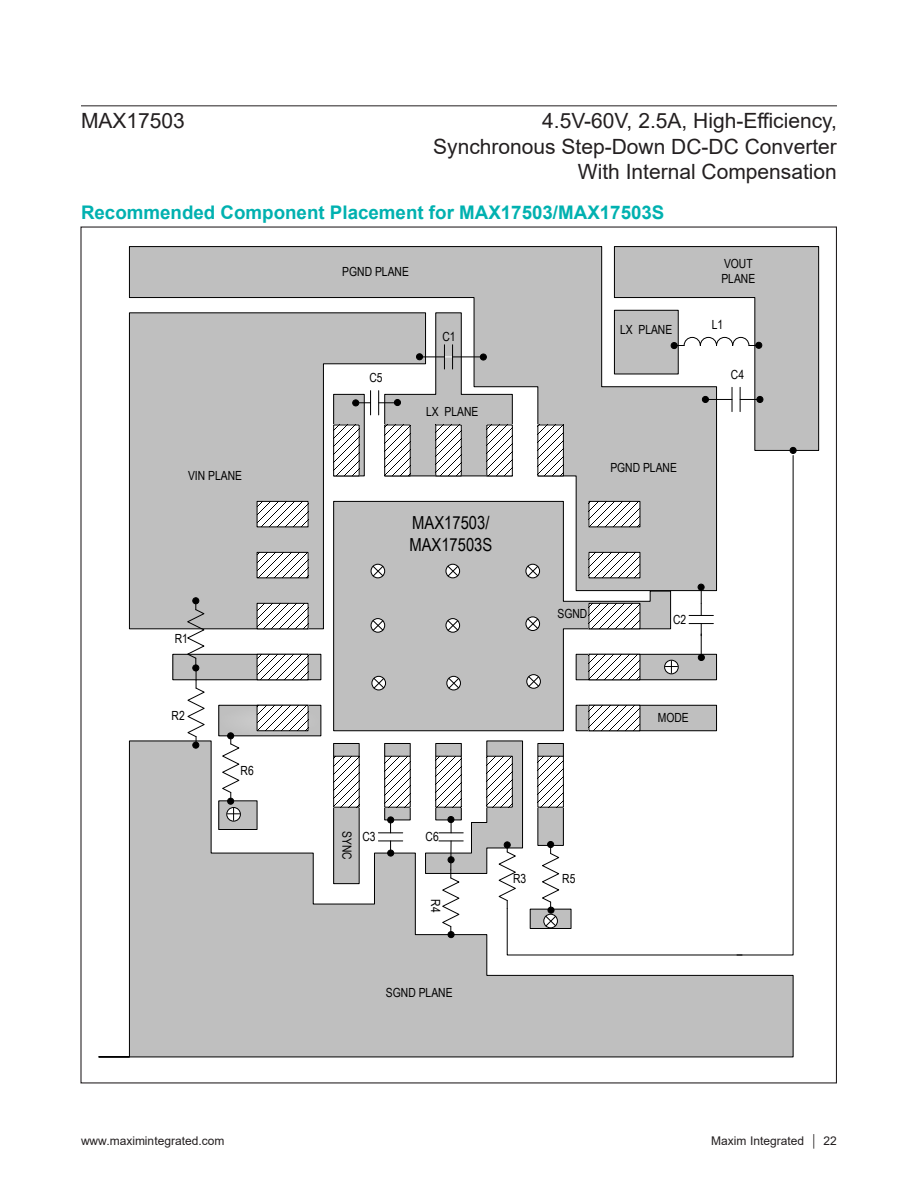
<style>
.page{position:relative;width:918px;height:1188px;background:#fff}
.page>*{position:absolute;margin:0;border:0;box-sizing:border-box;transform-origin:0 0}
.t1{font:21px/25.2px "Arial";color:#231f20;text-align:right}
.H1{font:700 18.75px "Arial";color:#00b1b0}
.t2{font:18px/21.6px "Arial Narrow";color:#000}
.t3{font:12.6px/15.1px "Arial Narrow";color:#000}
.t4{font:12px "Arial";color:#231f20}
</style>
<div class="page">
<svg style="left:98px;top:740px;width:696px;height:318px"></svg>
<div style="left:129px;top:246px;width:224px;height:52px;background:#bfbfbf"></div>
<svg style="left:129px;top:312px;width:224px;height:318px;background:#c0c0c0"></svg>
<div style="left:219px;top:801px;width:38px;height:29px;background:#bfbfbf"></div>
<div style="left:218px;top:800px;width:40px;height:30px;border:1px solid #000"></div>
<div style="left:334px;top:743px;width:25px;height:141px;background:#bfbfbf"></div>
<div style="left:333px;top:743px;width:27px;height:141px;border:1px solid #000"></div>
<svg style="left:333px;top:501px;width:20px;height:231px;background:#b4b4b4"></svg>
<div style="left:334px;top:394px;width:30px;height:82px;background:#bfbfbf"></div>
<div style="left:333px;top:394px;width:32px;height:82px;border:1px solid #000"></div>
<div style="left:173px;top:654px;width:148px;height:26px;background:#bfbfbf"></div>
<div style="left:172px;top:654px;width:149px;height:26px;border:1px solid #000"></div>
<div style="left:219px;top:705px;width:102px;height:31px;background:#c1c1c1"></div>
<div style="left:218px;top:705px;width:103px;height:31px;border:1px solid #000"></div>
<div style="left:257px;top:501px;width:51px;height:26px;background:linear-gradient(to right,#fff,#fff)"></div>
<div style="left:257px;top:501px;width:52px;height:26px;border:1px solid #000"></div>
<svg style="left:259px;top:554px;width:48px;height:22px"></svg>
<div style="left:257px;top:552px;width:52px;height:26px;border:1px solid #000"></div>
<div style="left:257px;top:603px;width:51px;height:26px;background:linear-gradient(to right,#fff,#fff)"></div>
<div style="left:257px;top:603px;width:52px;height:26px;border:1px solid #000"></div>
<svg style="left:259px;top:656px;width:48px;height:22px"></svg>
<div style="left:257px;top:654px;width:52px;height:26px;border:1px solid #000"></div>
<div style="left:257px;top:705px;width:51px;height:26px;background:linear-gradient(to right,#fff,#fff)"></div>
<div style="left:257px;top:705px;width:52px;height:26px;border:1px solid #000"></div>
<svg style="left:335px;top:427px;width:18px;height:47px"></svg>
<div style="left:333px;top:425px;width:27px;height:51px;border:1px solid #000"></div>
<div style="left:334px;top:756px;width:25px;height:51px;background:linear-gradient(to bottom,#fff,#fff)"></div>
<div style="left:333px;top:756px;width:27px;height:52px;border:1px solid #000"></div>
<div style="left:227px;top:732px;width:7px;height:7px;border:1px solid #000;border-radius:50%"></div>
<div style="left:352px;top:399px;width:7px;height:7px;border:1px solid #000;border-radius:50%"></div>
<div style="left:192px;top:597px;width:7px;height:7px;border:1px solid #000;border-radius:50%"></div>
<svg style="left:186px;top:598px;width:20px;height:150px"></svg>
<div style="left:192px;top:742px;width:7px;height:7px;border:1px solid #000;border-radius:50%"></div>
<div style="left:226px;top:807px;width:15px;height:15px;border:1px solid #000;border-radius:50%"></div>
<svg style="left:221px;top:733px;width:20px;height:87px"></svg>
<svg style="left:353px;top:246px;width:467px;height:710px"></svg>
<hr style="left:81px;top:105px;width:756px;height:1px;background:#231f20">
<h1 class="t1" style="left:81px;top:108px;width:105px">MAX17503</h1>
<h1 class="t1" style="left:433px;top:108px;width:405px">4.5V-60V, 2.5A, High-Efficiency,<br>Synchronous Step-Down DC-DC Converter<br>With Internal Compensation</h1>
<p class="H1" style="left:81px;top:199px;width:585px">Recommended Component Placement for MAX17503/MAX17503S</p>
<p class="t3" style="left:188px;top:467px;width:56px">VIN PLANE</p>
<p class="t3" style="left:175px;top:631px;width:15px">R1</p>
<p class="t3" style="left:342px;top:263px;width:68px">PGND PLANE</p>
<p class="t3" style="left:370px;top:370px;width:15px">C5</p>
<p class="t3" style="left:443px;top:328px;width:15px">C1</p>
<p class="t3" style="left:426px;top:403px;width:54px">LX PLANE</p>
<p class="t2" style="left:409px;top:512px;width:84px">MAX17503/<br>MAX17503S</p>
<p class="t3" style="left:620px;top:321px;width:54px">LX PLANE</p>
<p class="t3" style="left:610px;top:460px;width:68px">PGND PLANE</p>
<p class="t3" style="left:558px;top:605px;width:31px">SGND</p>
<p class="t3" style="left:673px;top:611px;width:15px">C2</p>
<p class="t3" style="left:721px;top:256px;width:35px">VOUT<br>PLANE</p>
<p class="t3" style="left:712px;top:316px;width:13px">L1</p>
<p class="t3" style="left:731px;top:366px;width:15px">C4</p>
<p class="t3" style="left:172px;top:707px;width:15px">R2</p>
<p class="t3" style="left:241px;top:762px;width:15px">R6</p>
<p class="t3" style="left:355px;top:831px;width:30px;rotate:90deg">SYNC</p>
<p class="t3" style="left:362px;top:829px;width:15px">C3</p>
<p class="t3" style="left:426px;top:829px;width:15px">C6</p>
<p class="t3" style="left:444px;top:899px;width:15px;rotate:90deg">R4</p>
<p class="t3" style="left:513px;top:870px;width:15px">R3</p>
<p class="t3" style="left:562px;top:870px;width:15px">R5</p>
<p class="t3" style="left:658px;top:709px;width:33px">MODE</p>
<p class="t3" style="left:386px;top:984px;width:68px">SGND PLANE</p>
<p class="t4" style="left:81px;top:1132px;width:145px">www.maximintegrated.com</p>
<p class="t4" style="left:711px;top:1132px;width:127px">Maxim Integrated │ 22</p>
</div>
